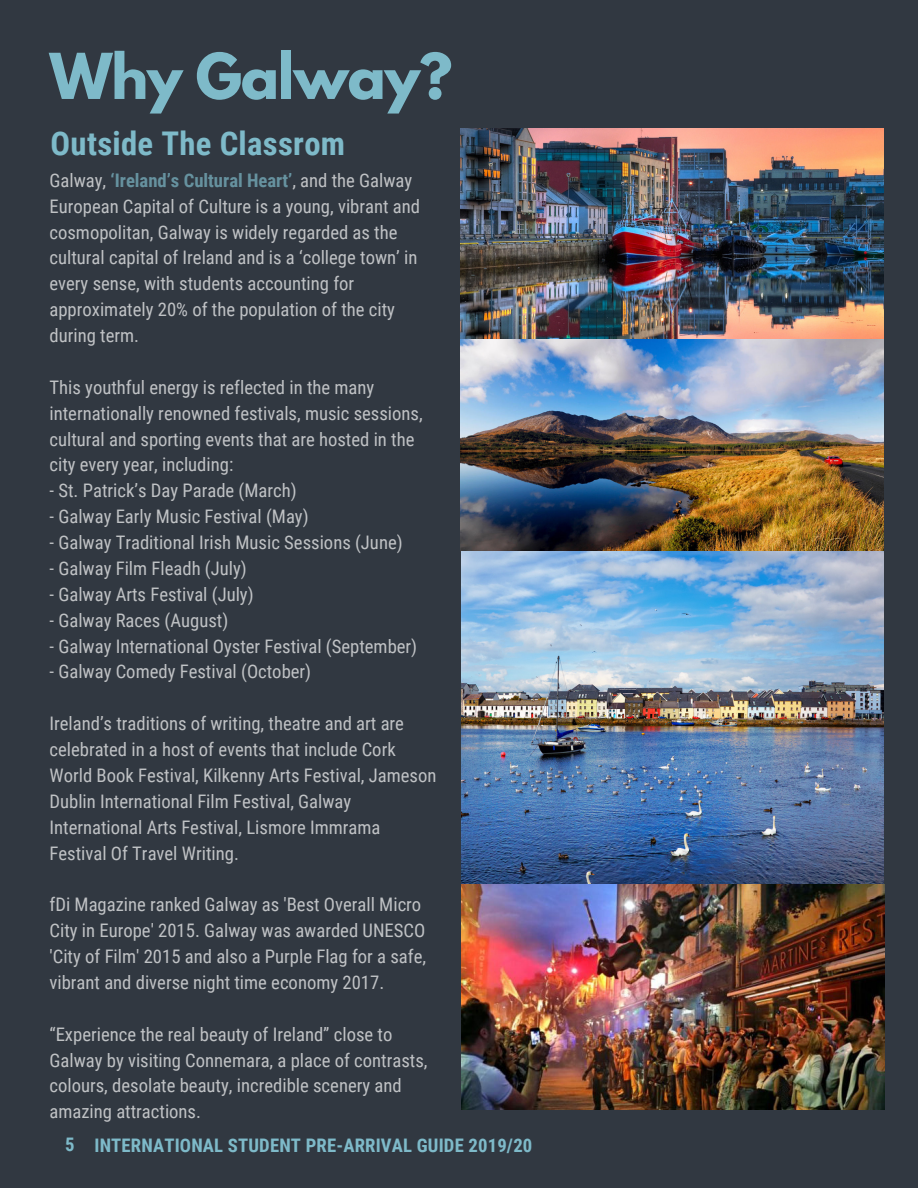
<style>
.page{position:relative;width:918px;height:1188px;background:#313841}
.page>*{position:absolute;margin:0;border:0;box-sizing:border-box;transform-origin:0 0}
.t1{font:700 55.95px "League Spartan";letter-spacing:-.02em;color:#7ebac9}
.t2{font:700 32.7px "Roboto Condensed";letter-spacing:.01em;color:#7ebac9}
.t3{font:18.75px/25.8px "Roboto Condensed";color:#fff}
.t4{font:700 18.75px "Roboto Condensed";letter-spacing:.01em;color:#7ebac9}
.s1{font-weight:700;color:#7ebac9}
</style>
<div class="page">
<img style="left:460px;top:128px;width:424px;height:981px">
<h1 class="t1" style="left:50px;top:49px;width:404px">Why Galway?</h1>
<h2 class="t2" style="left:51px;top:125px;width:296px">Outside The Classrom</h2>
<p class="t3" style="left:50px;top:167px;width:372px">Galway, <span class="s1">‘Ireland’s Cultural Heart’</span>, and the Galway European Capital of Culture is a young, vibrant and cosmopolitan, Galway is widely regarded as the cultural capital of Ireland and is a ‘college town’ in every sense, with students accounting for approximately 20% of the population of the city during term.</p>
<p class="t3" style="left:50px;top:374px;width:375px">This youthful energy is reflected in the many internationally renowned festivals, music sessions, cultural and sporting events that are hosted in the city every year, including:</p>
<p class="t3" style="left:50px;top:478px;width:249px">- St. Patrick’s Day Parade (March)</p>
<p class="t3" style="left:50px;top:504px;width:261px">- Galway Early Music Festival (May)</p>
<p class="t3" style="left:50px;top:530px;width:355px">- Galway Traditional Irish Music Sessions (June)</p>
<p class="t3" style="left:50px;top:556px;width:199px">- Galway Film Fleadh (July)</p>
<p class="t3" style="left:50px;top:581px;width:206px">- Galway Arts Festival (July)</p>
<p class="t3" style="left:50px;top:607px;width:180px">- Galway Races (August)</p>
<p class="t3" style="left:50px;top:633px;width:369px">- Galway International Oyster Festival (September)</p>
<p class="t3" style="left:50px;top:659px;width:263px">- Galway Comedy Festival (October)</p>
<p class="t3" style="left:50px;top:711px;width:388px">Ireland’s traditions of writing, theatre and art are celebrated in a host of events that include Cork World Book Festival, Kilkenny Arts Festival, Jameson Dublin International Film Festival, Galway International Arts Festival, Lismore Immrama Festival Of Travel Writing.</p>
<p class="t3" style="left:50px;top:892px;width:378px">fDi Magazine ranked Galway as 'Best Overall Micro City in Europe' 2015. Galway was awarded UNESCO 'City of Film' 2015 and also a Purple Flag for a safe, vibrant and diverse night time economy 2017.</p>
<p class="t3" style="left:50px;top:1021px;width:380px">“Experience the real beauty of Ireland” close to Galway by visiting Connemara, a place of contrasts, colours, desolate beauty, incredible scenery and amazing attractions.</p>
<p class="t4" style="left:65px;top:1135px;width:469px">5 INTERNATIONAL STUDENT PRE-ARRIVAL GUIDE 2019/20</p>
</div>
